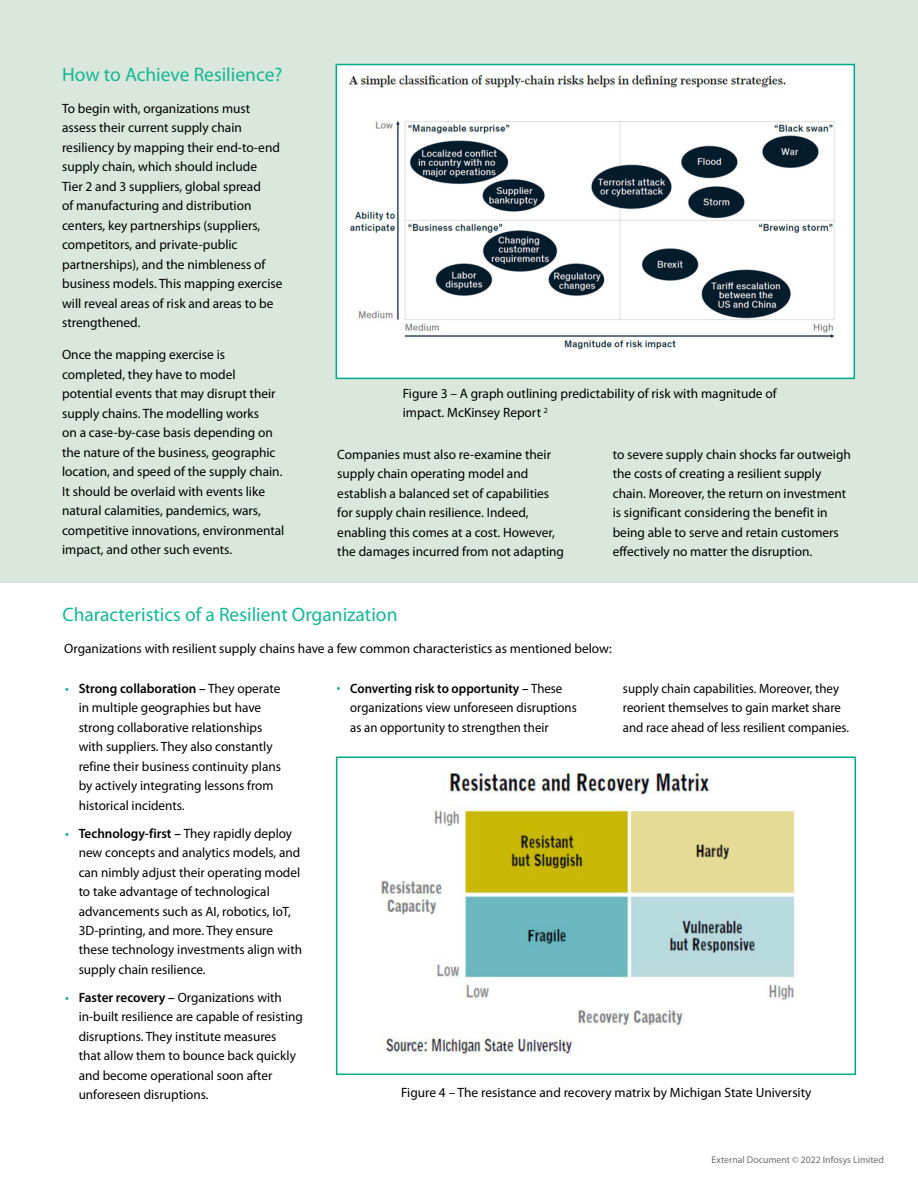
<style>
.page{position:relative;width:918px;height:1188px;background:#fff}
.page>*{position:absolute;margin:0;border:0;box-sizing:border-box;transform-origin:0 0}
.t1{font:19.5px "Myriad Pro";color:#14b795}
.t2{font:13.5px/19.5px "Myriad Pro";color:#000}
.t3{font:13.5px/19.5px "Myriad Pro";color:#000;scale:.95 1}
.t4{font:9.75px "Myriad Pro";color:#6d6e71}
.s1{color:#00a98a}
.s2{font-weight:600}
</style>
<div class="page">
<div style="left:0;top:0;width:918px;height:583px;background:#d9e7dc"></div>
<div style="left:336px;top:65px;width:518px;height:313px;background:#fff"></div>
<img style="left:348px;top:74px;width:487px;height:276px">
<div style="left:336px;top:64px;width:519px;height:315px;border:2px solid #00a98a"></div>
<img style="left:381px;top:772px;width:416px;height:282px">
<div style="left:336px;top:757px;width:520px;height:318px;border:2px solid #00a98a"></div>
<h1 class="t1" style="left:62px;top:62px;width:222px">How to Achieve Resilience?</h1>
<p class="t2" style="left:62px;top:98px;width:222px">To begin with, organizations must assess their current supply chain resiliency by mapping their end-to-end supply chain, which should include<br>Tier 2 and 3 suppliers, global spread<br>of manufacturing and distribution centers, key partnerships (suppliers, competitors, and private-public partnerships), and the nimbleness of business models. This mapping exercise will reveal areas of risk and areas to be strengthened.</p>
<p class="t2" style="left:62px;top:345px;width:224px">Once the mapping exercise is completed, they have to model potential events that may disrupt their supply chains. The modelling works<br>on a case-by-case basis depending on the nature of the business, geographic location, and speed of the supply chain.<br>It should be overlaid with events like natural calamities, pandemics, wars, competitive innovations, environmental impact, and other such events.</p>
<p class="t2" style="left:403px;top:383px;width:375px">Figure 3 – A graph outlining predictability of risk with magnitude of impact. McKinsey Report <sup>2</sup></p>
<p class="t2" style="left:337px;top:444px;width:228px">Companies must also re-examine their supply chain operating model and establish a balanced set of capabilities for supply chain resilience. Indeed, enabling this comes at a cost. However, the damages incurred from not adapting</p>
<p class="t2" style="left:613px;top:444px;width:240px">to severe supply chain shocks far outweigh the costs of creating a resilient supply chain. Moreover, the return on investment is significant considering the benefit in being able to serve and retain customers effectively no matter the disruption.</p>
<h1 class="t1" style="left:62px;top:602px;width:337px">Characteristics of a Resilient Organization</h1>
<p class="t2" style="left:64px;top:638px;width:549px">Organizations with resilient supply chains have a few common characteristics as mentioned below:</p>
<p class="t2" style="left:79px;top:678px;width:204px;text-indent:-13px"><span class="s1">•</span> <span class="s2">Strong collaboration –</span> They operate in multiple geographies but have strong collaborative relationships with suppliers. They also constantly refine their business continuity plans by actively integrating lessons from historical incidents.</p>
<p class="t2" style="left:79px;top:823px;width:225px;text-indent:-13px"><span class="s1">•</span> <span class="s2">Technology-first –</span> They rapidly deploy new concepts and analytics models, and can nimbly adjust their operating model to take advantage of technological advancements such as AI, robotics, IoT, 3D-printing, and more. They ensure these technology investments align with supply chain resilience.</p>
<p class="t2" style="left:79px;top:987px;width:226px;text-indent:-13px"><span class="s1">•</span> <span class="s2">Faster recovery –</span> Organizations with in-built resilience are capable of resisting disruptions. They institute measures<br>that allow them to bounce back quickly and become operational soon after unforeseen disruptions.</p>
<p class="t3" style="left:350px;top:678px;width:240px;text-indent:-14px"><span class="s1">•</span> <span class="s2">Converting risk to opportunity –</span> These organizations view unforeseen disruptions as an opportunity to strengthen their</p>
<p class="t3" style="left:623px;top:678px;width:240px">supply chain capabilities. Moreover, they reorient themselves to gain market share and race ahead of less resilient companies.</p>
<p class="t2" style="left:401px;top:1082px;width:412px">Figure 4 – The resistance and recovery matrix by Michigan State University</p>
<p class="t4" style="left:712px;top:1154px;width:174px">External Document © 2022 Infosys Limited</p>
</div>
